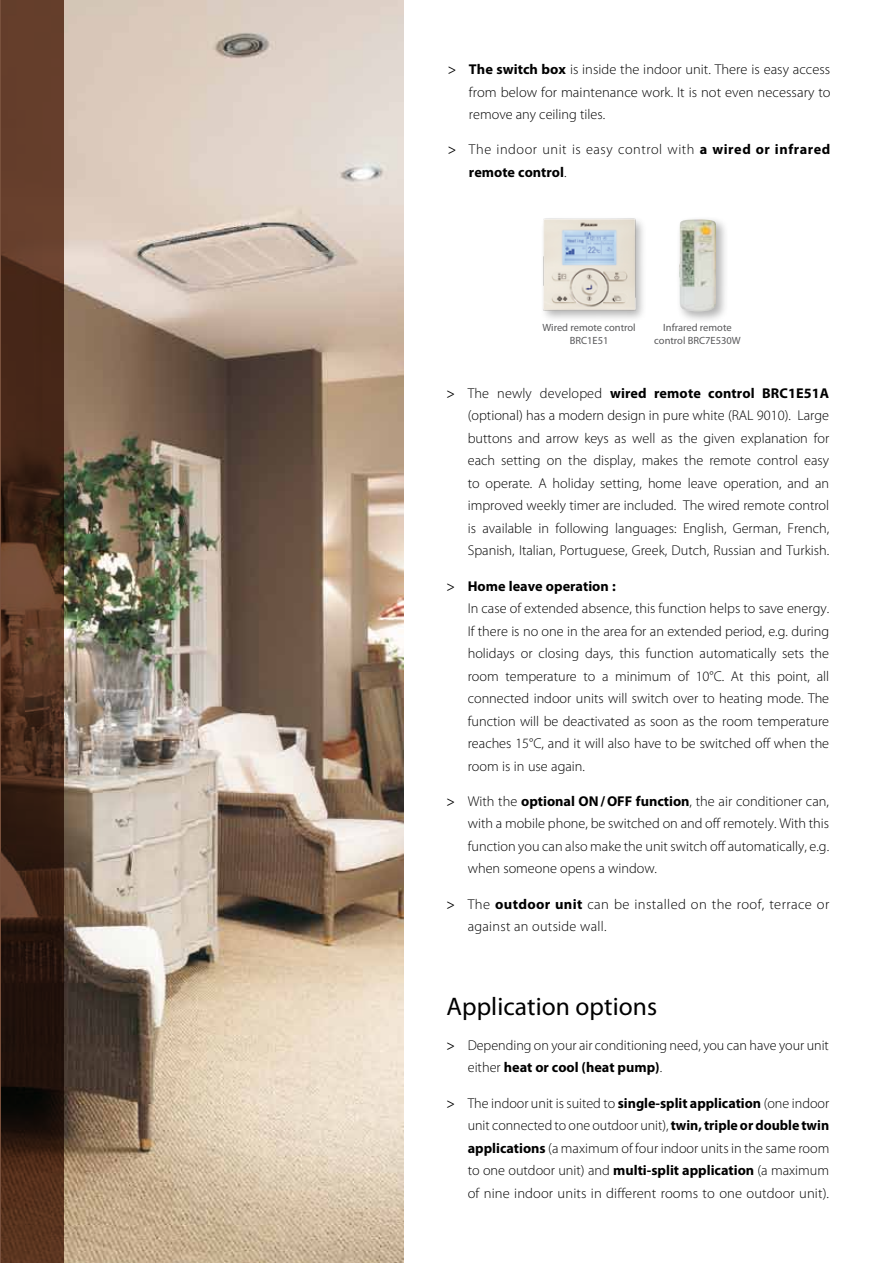
<style>
.page{position:relative;width:893px;height:1263px;background:#fff}
.page>*{position:absolute;margin:0;border:0;box-sizing:border-box;transform-origin:0 0}
.t1{font:25.5px "Myriad Pro";letter-spacing:.005em;color:#000}
.t2{font:300 14.25px/22.5px "Myriad Pro";color:#000;text-align:justify}
.t3{font:300 14.25px/22.5px "Myriad Pro";letter-spacing:.025em;color:#000}
.t4{font:300 14.25px/22.5px "Myriad Pro";letter-spacing:.04em;color:#000}
.t5{font:10.5px/12.6px "Myriad Pro";color:#58585a;text-align:center}
.s1{font-weight:400}
.s2{font-weight:700}
</style>
<div class="page">
<img style="left:64px;top:0;width:340px;height:1263px">
<svg style="left:0;top:0;width:64px;height:1263px;background:#4b2d1e"></svg>
<div style="left:540px;top:215px;width:107px;height:107px;background:#000;opacity:.3"></div>
<img style="left:542px;top:216px;width:95px;height:98px">
<div style="left:675px;top:216px;width:54px;height:108px;background:#000;opacity:.3"></div>
<img style="left:679px;top:219px;width:37px;height:92px">
<p class="t2" style="left:469px;top:58px;width:363px;text-indent:-21px"><span class="s1">&gt;</span> <span class="s2">The switch box</span> is inside the indoor unit. There is easy access from below for maintenance work. It is not even necessary to remove any ceiling tiles.</p>
<p class="t4" style="left:469px;top:138px;width:363px;text-indent:-21px"><span class="s1">&gt;</span> The indoor unit is easy control with <span class="s2">a wired or infrared remote control</span>.</p>
<p class="t5" style="left:543px;top:321px;width:95px">Wired remote control<br>BRC1E51</p>
<p class="t5" style="left:654px;top:321px;width:88px">Infrared remote control BRC7E530W</p>
<p class="t2" style="left:468px;top:382px;width:363px;text-indent:-21px"><span class="s1">&gt;</span> The newly developed <span class="s2">wired remote control BRC1E51A </span>(optional) has a modern design in pure white (RAL 9010). Large buttons and arrow keys as well as the given explanation for each setting on the display, makes the remote control easy to operate. A holiday setting, home leave operation, and an improved weekly timer are included. The wired remote control is available in following languages: English, German, French, Spanish, Italian, Portuguese, Greek, Dutch, Russian and Turkish.</p>
<p class="t2" style="left:468px;top:574px;width:363px;text-align:left;text-indent:-21px"><span class="s1">&gt;</span> <span class="s2">Home leave operation :<br></span>In case of extended absence, this function helps to save energy.<br>If there is no one in the area for an extended period, e.g. during holidays or closing days, this function automatically sets the room temperature to a minimum of 10°C. At this point, all connected indoor units will switch over to heating mode. The function will be deactivated as soon as the room temperature reaches 15°C, and it will also have to be switched off when the room is in use again.</p>
<p class="t2" style="left:468px;top:790px;width:363px;text-indent:-21px"><span class="s1">&gt;</span> With the <span class="s2">optional ON/OFF function</span>, the air conditioner can, with a mobile phone, be switched on and off remotely. With this function you can also make the unit switch off automatically, e.g. when someone opens a window.</p>
<p class="t3" style="left:468px;top:892px;width:363px;text-indent:-21px"><span class="s1">&gt;</span> The <span class="s2">outdoor unit</span> can be installed on the roof, terrace or against an outside wall.</p>
<h1 class="t1" style="left:446px;top:990px;width:212px">Application options</h1>
<p class="t2" style="left:468px;top:1034px;width:363px;text-indent:-21px"><span class="s1">&gt;</span> Depending on your air conditioning need, you can have your unit either <span class="s2">heat or cool (heat pump)</span>.</p>
<p class="t2" style="left:468px;top:1091px;width:363px;text-indent:-21px"><span class="s1">&gt;</span> The indoor unit is suited to <span class="s2">single-split application</span> (one indoor unit connected to one outdoor unit), <span class="s2">twin,triple ordouble twin applications</span> (a maximum of four indoor units in the same room to one outdoor unit) and <span class="s2">multi-split application</span> (a maximum of nine indoor units in different rooms to one outdoor unit).</p>
</div>
